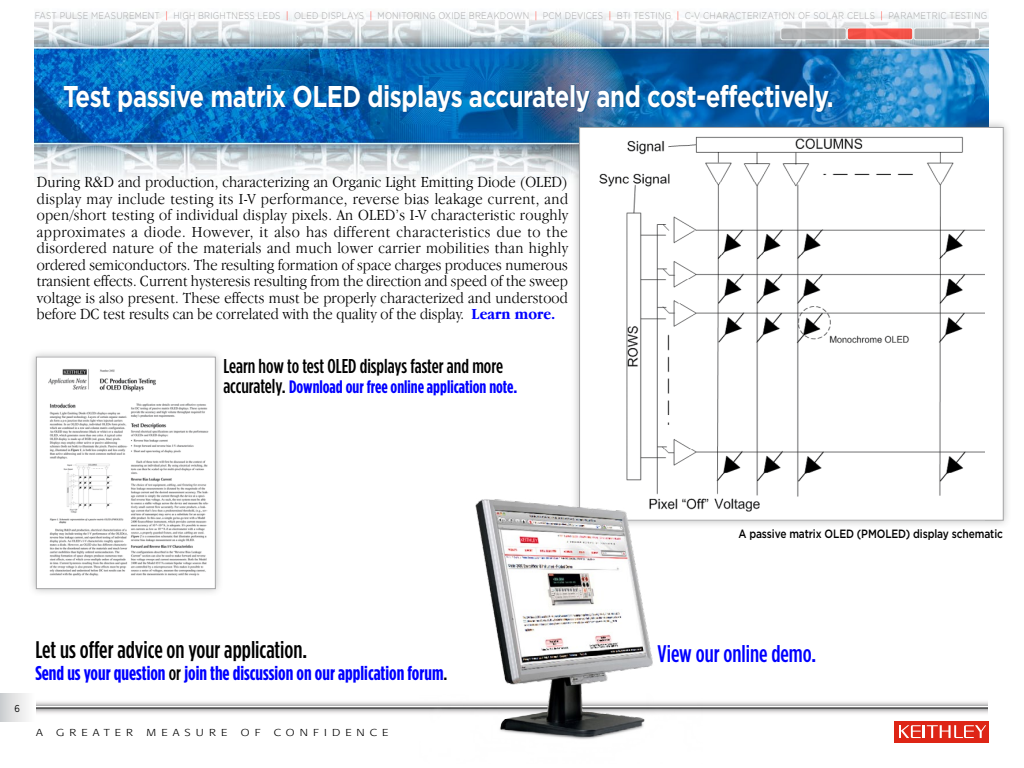
<style>
.page{position:relative;width:1024px;height:768px;background:#fff}
.page>*{position:absolute;margin:0;border:0;box-sizing:border-box;transform-origin:0 0}
.t1{font:700 30px "Gotham";letter-spacing:-.02em;color:#fff;scale:.8 1}
.t2{font:500 24px "Gotham Condensed";color:#000}
.t3{font:500 24px "Gotham Condensed";color:#00f}
.t4{font:700 20px "Gotham Condensed";color:#00f}
.t5{font:500 20px "Gotham Condensed";color:#000}
.t6{font:700 18px "Gotham Condensed";color:#00f}
.t7{font:300 16px/16.5px "Garamond IT Cby BT";color:#000;text-align:justify;scale:.9 1}
.t8{font:500 12px "Gotham";letter-spacing:-.01em;color:#000;scale:.85 1}
.t9{font:300 10px "Formata";letter-spacing:.42em;color:#000;scale:1.2 1}
.t10{font:10px "Gotham";color:#000;scale:.85 1}
.t11{font:300 9.7px "Gotham";letter-spacing:.025em;color:#a5a5a6;scale:.85 1}
.s1{color:#ff2516}
.s2{font-weight:700;color:#00f}
.s3{font-weight:500;font-size:20px;color:#000}
.s4{font-weight:500;color:#000}
</style>
<div class="page">
<img style="left:35px;top:12px;width:953px;height:167px">
<svg style="left:36px;top:708px;width:952px;height:6px"></svg>
<svg style="left:36px;top:701px;width:952px;height:4px"></svg>
<hr style="left:36px;top:707px;width:952px;height:1px;background:#000">
<div style="left:894px;top:721px;width:95px;height:21px;background:#de2516"></div>
<svg style="left:899px;top:725px;width:87px;height:13px"></svg>
<svg style="left:0;top:694px;width:27px;height:27px"></svg>
<div style="left:914px;top:28px;width:65px;height:12px;background:#b0b3b5;border-radius:2px"></div>
<div style="left:914px;top:28px;width:66px;height:12px;border:1px solid #fff;border-radius:2px"></div>
<div style="left:847px;top:28px;width:66px;height:12px;background:#f35348;border-radius:2px"></div>
<div style="left:847px;top:28px;width:66px;height:12px;border:1px solid #fff;border-radius:2px"></div>
<div style="left:781px;top:28px;width:65px;height:12px;background:#b0b2b4;border-radius:2px"></div>
<div style="left:781px;top:28px;width:65px;height:12px;border:1px solid #fff;border-radius:2px"></div>
<div style="left:571px;top:119px;width:441px;height:410px;background:#6b6d6d;opacity:.45"></div>
<div style="left:580px;top:127px;width:423px;height:393px;background:#fff"></div>
<img style="left:599px;top:136px;width:385px;height:376px">
<div style="left:28px;top:349px;width:196px;height:248px;background:#6b6d6d;opacity:.45"></div>
<img style="left:38px;top:358px;width:176px;height:227px">
<div style="left:36px;top:356px;width:180px;height:233px;border:1px solid #a5a5a6"></div>
<svg style="left:63px;top:84px;width:771px;height:29px;background:#075ca1"></svg>
<img style="left:419px;top:480px;width:283px;height:259px">
<p class="t11" style="left:35px;top:10px;width:1122px">FAST PULSE MEASUREMENT <span class="s1">|</span> HIGH BRIGHTNESS LEDS <span class="s1">|</span> OLED DISPLAYS <span class="s1">|</span> MONITORING OXIDE BREAKDOWN <span class="s1">|</span> PCM DEVICES <span class="s1">|</span> BTI TESTING <span class="s1">|</span> C-V CHARACTERIZATION OF SOLAR CELLS <span class="s1">|</span> PARAMETRIC TESTING</p>
<h1 class="t1" style="left:63px;top:79px;width:965px">Test passive matrix OLED displays accurately and cost-effectively.</h1>
<p class="t7" style="left:37px;top:174px;width:592px">During R&amp;D and production, characterizing an Organic Light Emitting Diode (OLED) display may include testing its I-V performance, reverse bias leakage current, and open/short testing of individual display pixels. An OLED’s I-V characteristic roughly approximates a diode. However, it also has different characteristics due to the disordered nature of the materials and much lower carrier mobilities than highly ordered semiconductors. The resulting formation of space charges produces numerous transient effects. Current hysteresis resulting from the direction and speed of the sweep voltage is also present. These effects must be properly characterized and understood before DC test results can be correlated with the quality of the display. <span class="s2">Learn more.</span></p>
<p class="t5" style="left:223px;top:355px;width:281px">Learn how to test OLED displays faster and more</p>
<p class="t6" style="left:223px;top:377px;width:296px"><span class="s3">accurately.</span> Download our free online application note.</p>
<p class="t10" style="left:15px;top:703px;width:8px">6</p>
<h2 class="t2" style="left:35px;top:636px;width:273px">Let us offer advice on your application.</h2>
<p class="t4" style="left:35px;top:662px;width:414px">Send us your question <span class="s4">or</span> join the discussion on our application forum<span class="s4">.</span></p>
<p class="t9" style="left:36px;top:727px;width:7px">A</p>
<p class="t9" style="left:56px;top:727px;width:65px">GREATER</p>
<p class="t9" style="left:146px;top:727px;width:69px">MEASURE</p>
<p class="t9" style="left:241px;top:727px;width:18px">O F</p>
<p class="t9" style="left:274px;top:727px;width:97px">CONFIDENCE</p>
<p class="t8" style="left:738px;top:527px;width:313px">A passive matrix OLED (PMOLED) display schematic</p>
<h2 class="t3" style="left:658px;top:640px;width:160px">View our online demo.</h2>
</div>
